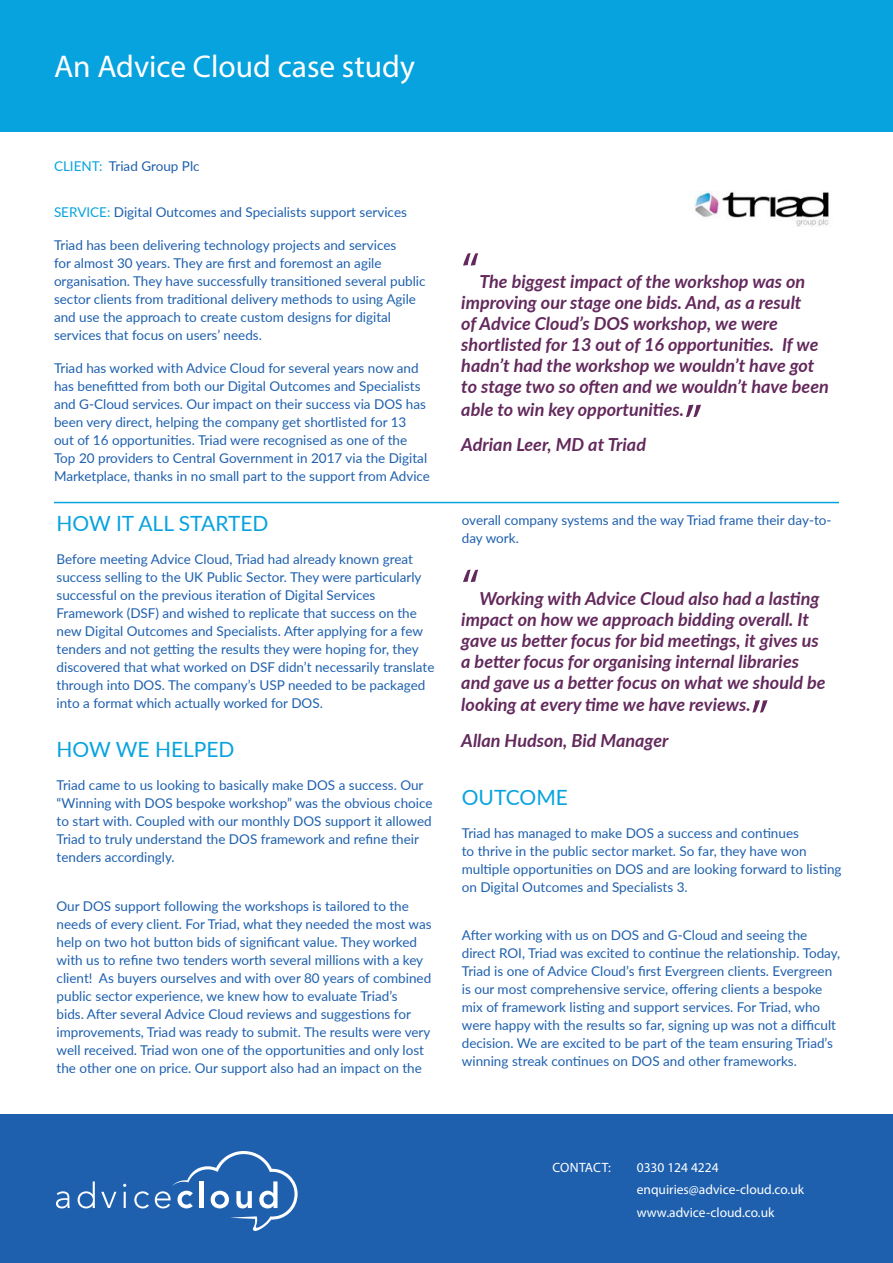
<style>
.page{position:relative;width:893px;height:1263px;background:#fff}
.page>*{position:absolute;margin:0;border:0;box-sizing:border-box;transform-origin:0 0}
.t1{font:51px "Myriad Pro";color:#63295c}
.t2{font:31.5px "Myriad Pro";color:#fff}
.t3{font:21px "Lato";color:#07a3df}
.t4{font:italic 700 18px/21.3px "Lato";color:#63295c}
.t5{font:13.5px/18px "Lato";color:#1e60ae}
.t6{font:13.5px "Myriad Pro";color:#fff}
.s1{color:#07a3df}
</style>
<div class="page">
<hr style="left:54px;top:502px;width:785px;height:1px;background:#07a3df">
<div style="left:0;top:0;width:893px;height:132px;background:#07a3df"></div>
<div style="left:0;top:1114px;width:893px;height:149px;background:#1e60ae"></div>
<svg style="left:56px;top:1191px;width:14px;height:17px"></svg>
<svg style="left:78px;top:1181px;width:17px;height:27px"></svg>
<svg style="left:101px;top:1192px;width:15px;height:16px"></svg>
<svg style="left:123px;top:1184px;width:3px;height:24px"></svg>
<svg style="left:134px;top:1191px;width:15px;height:17px"></svg>
<svg style="left:155px;top:1151px;width:143px;height:80px"></svg>
<img style="left:694px;top:191px;width:135px;height:36px">
<p class="t2" style="left:54px;top:47px;width:362px">An Advice Cloud case study</p>
<p class="t5" style="left:54px;top:157px;width:147px"><span class="s1">CLIENT:</span> Triad Group Plc</p>
<p class="t5" style="left:54px;top:203px;width:354px"><span class="s1">SERVICE:</span> Digital Outcomes and Specialists support services</p>
<p class="t5" style="left:54px;top:235px;width:373px">Triad has been delivering technology projects and services<br>for almost 30 years. They are first and foremost an agile organisation. They have successfully transitioned several public sector clients from traditional delivery methods to using Agile and use the approach to create custom designs for digital services that focus on users’ needs.</p>
<p class="t5" style="left:54px;top:358px;width:377px">Triad has worked with Advice Cloud for several years now and has benefitted from both our Digital Outcomes and Specialists and G-Cloud services. Our impact on their success via DOS has been very direct, helping the company get shortlisted for 13<br>out of 16 opportunities. Triad were recognised as one of the Top 20 providers to Central Government in 2017 via the Digital Marketplace, thanks in no small part to the support from Advice</p>
<p class="t3" style="left:57px;top:509px;width:213px">HOW IT ALL STARTED</p>
<p class="t5" style="left:57px;top:550px;width:379px">Before meeting Advice Cloud, Triad had already known great success selling to the UK Public Sector. They were particularly successful on the previous iteration of Digital Services Framework (DSF) and wished to replicate that success on the new Digital Outcomes and Specialists. After applying for a few tenders and not getting the results they were hoping for, they discovered that what worked on DSF didn’t necessarily translate through into DOS. The company’s USP needed to be packaged into a format which actually worked for DOS.</p>
<p class="t3" style="left:57px;top:735px;width:179px">HOW WE HELPED</p>
<p class="t5" style="left:57px;top:776px;width:377px">Triad came to us looking to basically make DOS a success. Our “Winning with DOS bespoke workshop” was the obvious choice to start with. Coupled with our monthly DOS support it allowed Triad to truly understand the DOS framework and refine their tenders accordingly.</p>
<p class="t5" style="left:57px;top:896px;width:377px">Our DOS support following the workshops is tailored to the needs of every client. For Triad, what they needed the most was help on two hot button bids of significant value. They worked with us to refine two tenders worth several millions with a key client! As buyers ourselves and with over 80 years of combined public sector experience, we knew how to evaluate Triad’s<br>bids. After several Advice Cloud reviews and suggestions for improvements, Triad was ready to submit. The results were very well received. Triad won one of the opportunities and only lost the other one on price. Our support also had an impact on the</p>
<p class="t1" style="left:461px;top:240px;width:20px">“</p>
<p class="t4" style="left:461px;top:270px;width:369px;text-indent:18px">The biggest impact of the workshop was on improving our stage one bids. And, as a result<br>of Advice Cloud’s DOS workshop, we were shortlisted for 13 out of 16 opportunities. If we hadn’t had the workshop we wouldn’t have got to stage two so often and we wouldn’t have been able to win key opportunities.</p>
<p class="t1" style="left:684px;top:391px;width:20px">”</p>
<p class="t4" style="left:461px;top:433px;width:186px">Adrian Leer, MD at Triad</p>
<p class="t5" style="left:462px;top:511px;width:371px">overall company systems and the way Triad frame their day-to&shy;day work.</p>
<p class="t1" style="left:461px;top:556px;width:20px">“</p>
<p class="t4" style="left:461px;top:587px;width:366px;text-indent:18px">Working with Advice Cloud also had a lasting impact on how we approach bidding overall. It gave us better focus for bid meetings, it gives us a better focus for organising internal libraries and gave us a better focus on what we should be looking at every time we have reviews.</p>
<p class="t1" style="left:751px;top:686px;width:20px">”</p>
<p class="t4" style="left:461px;top:729px;width:209px">Allan Hudson, Bid Manager</p>
<p class="t3" style="left:462px;top:782px;width:108px">OUTCOME</p>
<p class="t5" style="left:462px;top:823px;width:381px">Triad has managed to make DOS a success and continues<br>to thrive in the public sector market. So far, they have won multiple opportunities on DOS and are looking forward to listing on Digital Outcomes and Specialists 3.</p>
<p class="t5" style="left:462px;top:926px;width:380px">After working with us on DOS and G-Cloud and seeing the direct ROI, Triad was excited to continue the relationship. Today, Triad is one of Advice Cloud’s first Evergreen clients. Evergreen is our most comprehensive service, offering clients a bespoke mix of framework listing and support services. For Triad, who were happy with the results so far, signing up was not a difficult decision. We are excited to be part of the team ensuring Triad’s winning streak continues on DOS and other frameworks.</p>
<p class="t6" style="left:552px;top:1159px;width:60px">CONTACT:</p>
<p class="t6" style="left:637px;top:1159px;width:83px">0330 124 4224</p>
<p class="t6" style="left:637px;top:1181px;width:169px">enquiries@advice-cloud.co.uk</p>
<p class="t6" style="left:637px;top:1204px;width:139px">www.advice-cloud.co.uk</p>
</div>
